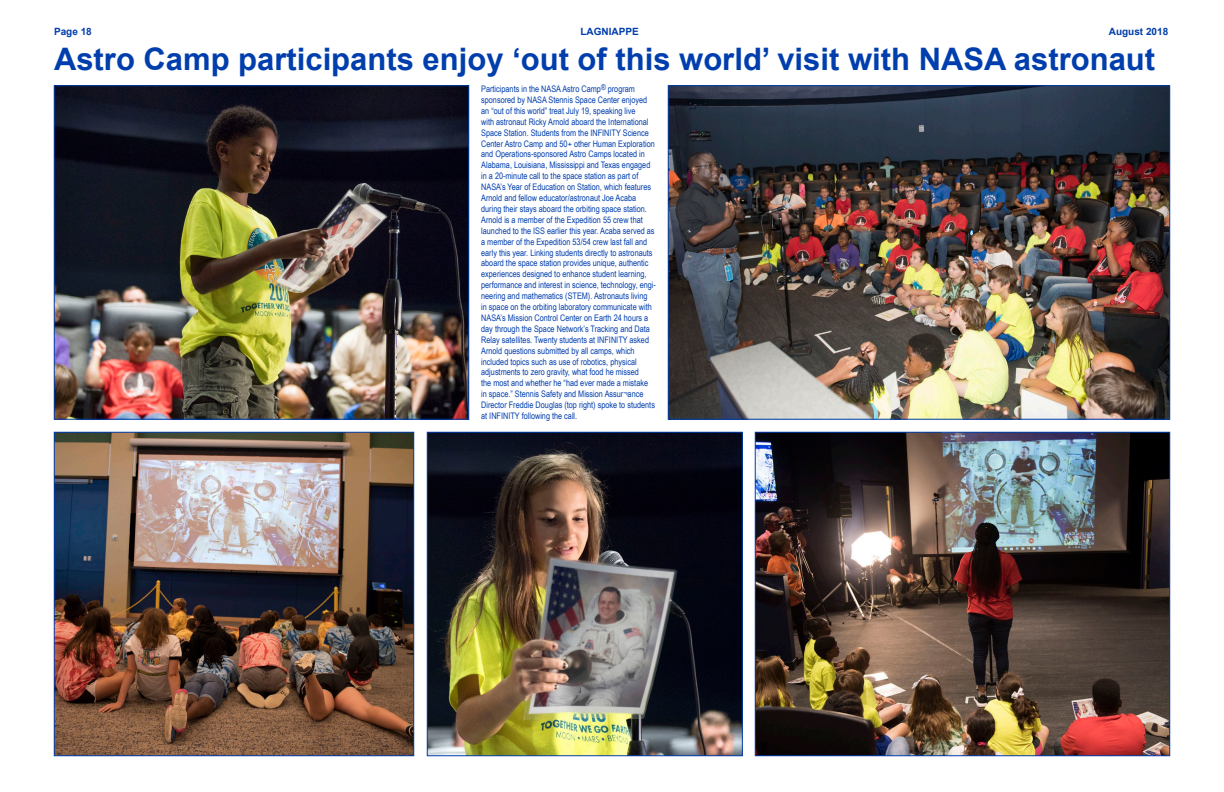
<style>
.page{position:relative;width:1224px;height:792px;background:#fff}
.page>*{position:absolute;margin:0;border:0;box-sizing:border-box;transform-origin:0 0}
.t1{font:700 31px "Arial";color:#003ead}
.t2{font:700 10px "Arial";color:#003ead}
.t3{font:9px/10.9px "Arial Narrow";color:#003ead}
</style>
<div class="page">
<img style="left:56px;top:87px;width:411px;height:330px">
<div style="left:54px;top:85px;width:415px;height:334px;border:1px solid #003ead"></div>
<img style="left:429px;top:434px;width:312px;height:320px">
<div style="left:427px;top:432px;width:316px;height:324px;border:1px solid #003ead"></div>
<img style="left:757px;top:434px;width:411px;height:320px">
<div style="left:755px;top:432px;width:415px;height:324px;border:1px solid #003ead"></div>
<img style="left:56px;top:434px;width:356px;height:320px">
<div style="left:54px;top:432px;width:360px;height:324px;border:1px solid #003ead"></div>
<img style="left:670px;top:87px;width:498px;height:330px">
<p class="t2" style="left:54px;top:24px;width:39px">Page 18</p>
<p class="t2" style="left:580px;top:24px;width:60px">LAGNIAPPE</p>
<p class="t2" style="left:1109px;top:24px;width:61px">August 2018</p>
<p class="t1" style="left:54px;top:37px;width:1103px">Astro Camp participants enjoy ‘out of this world’ visit with NASA astronaut</p>
<p class="t3" style="left:481px;top:83px;width:176px">Participants in the NASA Astro Camp<sup>®</sup> program sponsored by NASA Stennis Space Center enjoyed an “out of this world” treat July 19, speaking live<br>with astronaut Ricky Arnold aboard the International Space Station. Students from the INFINITY Science Center Astro Camp and 50+ other Human Exploration and Operations-sponsored Astro Camps located in Alabama, Louisiana, Mississippi and Texas engaged in a 20-minute call to the space station as part of NASA’s Year of Education on Station, which features Arnold and fellow educator/astronaut Joe Acaba during their stays aboard the orbiting space station.<br>Arnold is a member of the Expedition 55 crew that launched to the ISS earlier this year. Acaba served as a member of the Expedition 53/54 crew last fall and early this year. Linking students directly to astronauts aboard the space station provides unique, authentic experiences designed to enhance student learning, performance and interest in science, technology, engi&shy;neering and mathematics (STEM). Astronauts living<br>in space on the orbiting laboratory communicate with NASA’s Mission Control Center on Earth 24 hours a day through the Space Network’s Tracking and Data Relay satellites. Twenty students at INFINITY asked Arnold questions submitted by all camps, which included topics such as use of robotics, physical adjustments to zero gravity, what food he missed<br>the most and whether he “had ever made a mistake in space.” Stennis Safety and Mission Assur¬ance Director Freddie Douglas (top right) spoke to students at INFINITY following the call.</p>
</div>
